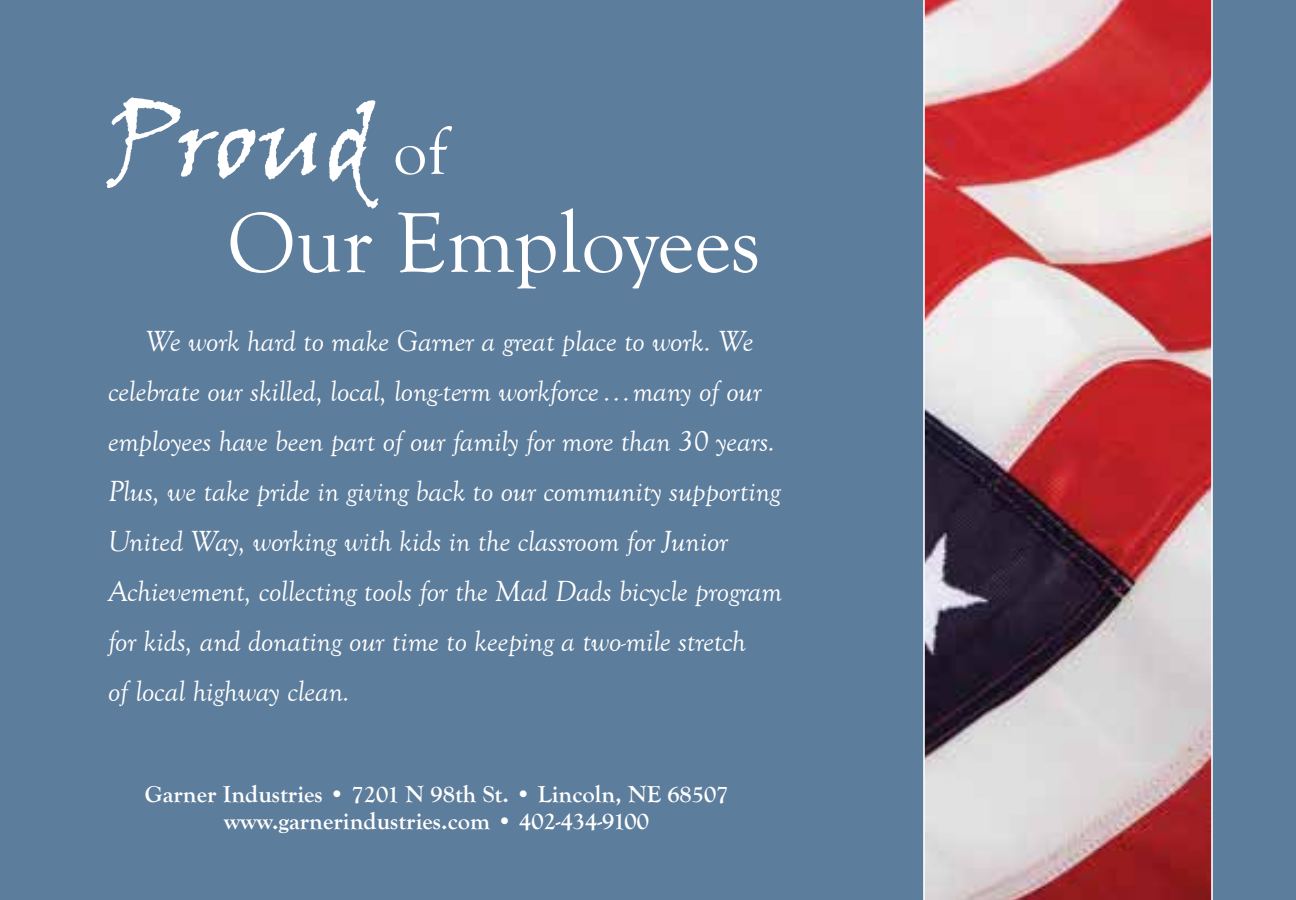
<style>
.page{position:relative;width:1296px;height:900px;background:#5d7d9c}
.page>*{position:absolute;margin:0;border:0;box-sizing:border-box;transform-origin:0 0}
.t1{font:100px "Viner Hand ITC";color:#fff}
.t2{font:88px "Goudy Old Style T";color:#fff}
.t3{font:italic 30px/50px "Goudy Old Style T";letter-spacing:-.005em;color:#fff}
.t4{font:700 24px/27px "Goudy Old Style T";color:#fff;text-align:center}
.s1{font-family:"Goudy Old Style T";font-size:68px}
</style>
<div class="page">
<svg style="left:923px;top:0;width:290px;height:900px;background:#ba8186"></svg>
<h1 class="t1" style="left:108px;top:81px;width:341px">Proud <span class="s1">of</span></h1>
<h2 class="t2" style="left:227px;top:195px;width:535px">Our Employees</h2>
<p class="t3" style="left:108px;top:317px;width:676px;text-indent:37px">We work hard to make Garner a great place to work. We celebrate our skilled, local, long-term workforce . . . many of our employees have been part of our family for more than 30 years.<br>Plus, we take pride in giving back to our community supporting United Way, working with kids in the classroom for Junior Achievement, collecting tools for the Mad Dads bicycle program for kids, and donating our time to keeping a two-mile stretch<br>of local highway clean.</p>
<p class="t4" style="left:145px;top:781px;width:585px">Garner Industries • 7201 N 98th St. • Lincoln, NE 68507 www.garnerindustries.com • 402-434-9100</p>
</div>
